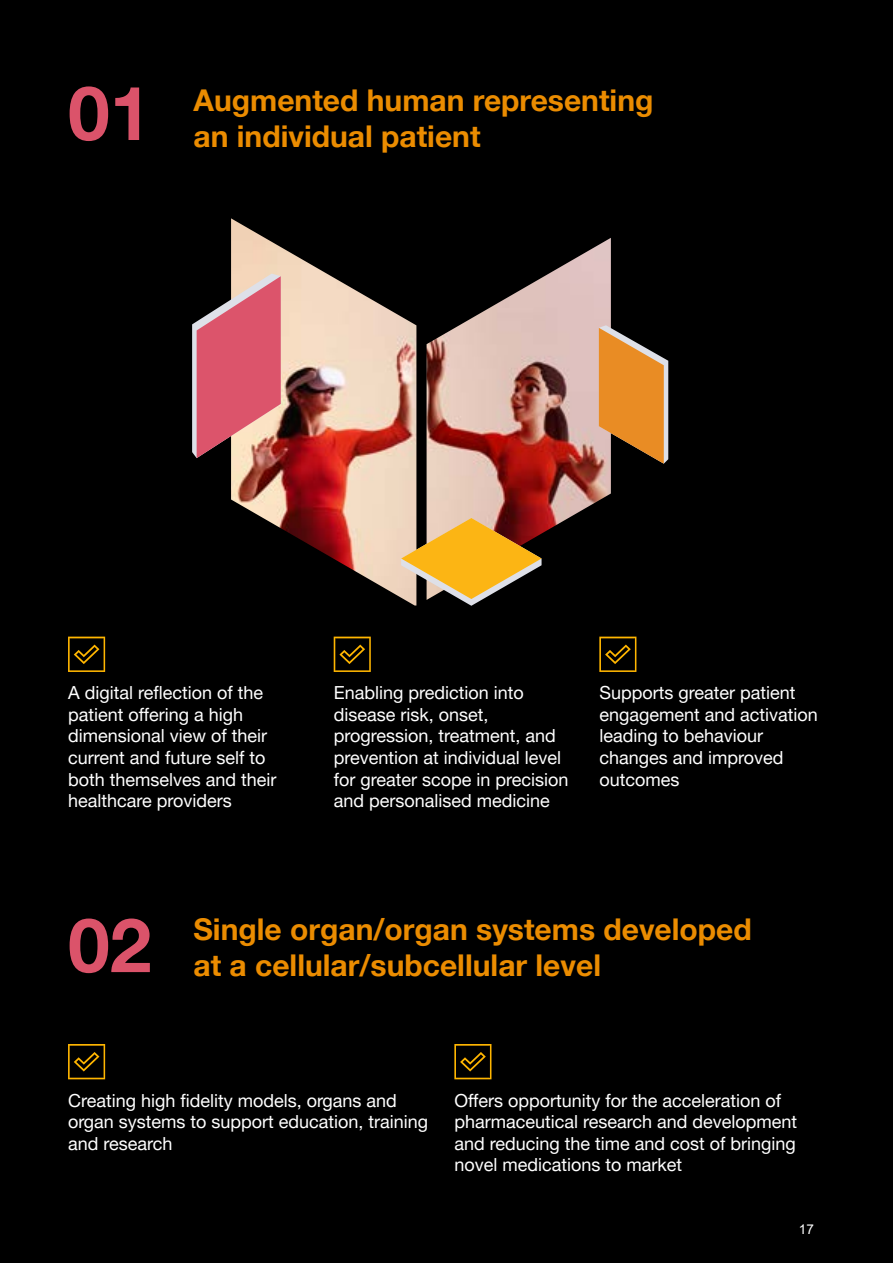
<style>
.page{position:relative;width:893px;height:1263px;background:#000}
.page>*{position:absolute;margin:0;border:0;box-sizing:border-box;transform-origin:0 0}
.t1{font:700 75px "Helvetica Neue LT Pro";color:#db536a}
.t2{font:700 30px "Helvetica Neue LT Pro";color:#eb8c00}
.t3{font:18px/21.6px "Helvetica Neue LT Pro";color:#fff}
.t4{font:13.5px "Arial";color:#fff}
</style>
<div class="page">
<svg style="left:68px;top:637px;width:37px;height:35px"></svg>
<svg style="left:334px;top:637px;width:37px;height:35px"></svg>
<svg style="left:599px;top:637px;width:37px;height:35px"></svg>
<img style="left:231px;top:218px;width:185px;height:380px">
<img style="left:427px;top:238px;width:184px;height:296px">
<svg style="left:192px;top:274px;width:89px;height:184px"></svg>
<svg style="left:599px;top:325px;width:69px;height:139px"></svg>
<svg style="left:401px;top:518px;width:141px;height:88px"></svg>
<svg style="left:68px;top:1044px;width:37px;height:35px"></svg>
<svg style="left:454px;top:1044px;width:37px;height:35px"></svg>
<h1 class="t1" style="left:68px;top:67px;width:85px">01</h1>
<h2 class="t2" style="left:193px;top:82px;width:461px">Augmented human representing</h2>
<h2 class="t2" style="left:193px;top:118px;width:289px">an individual patient</h2>
<p class="t3" style="left:68px;top:681px;width:210px">A digital reflection of the patient offering a high dimensional view of their current and future self to both themselves and their healthcare providers</p>
<p class="t3" style="left:334px;top:681px;width:236px">Enabling prediction into disease risk, onset, progression, treatment, and prevention at individual level for greater scope in precision and personalised medicine</p>
<p class="t3" style="left:599px;top:681px;width:220px">Supports greater patient engagement and activation leading to behaviour changes and improved outcomes</p>
<h1 class="t1" style="left:68px;top:899px;width:85px">02</h1>
<h2 class="t2" style="left:193px;top:911px;width:560px">Single organ/organ systems developed</h2>
<h2 class="t2" style="left:193px;top:947px;width:409px">at a cellular/subcellular level</h2>
<p class="t3" style="left:68px;top:1089px;width:362px">Creating high fidelity models, organs and organ systems to support education, training and research</p>
<p class="t3" style="left:454px;top:1089px;width:344px">Offers opportunity for the acceleration of pharmaceutical research and development and reducing the time and cost of bringing novel medications to market</p>
<p class="t4" style="left:799px;top:1220px;width:17px">17</p>
</div>
